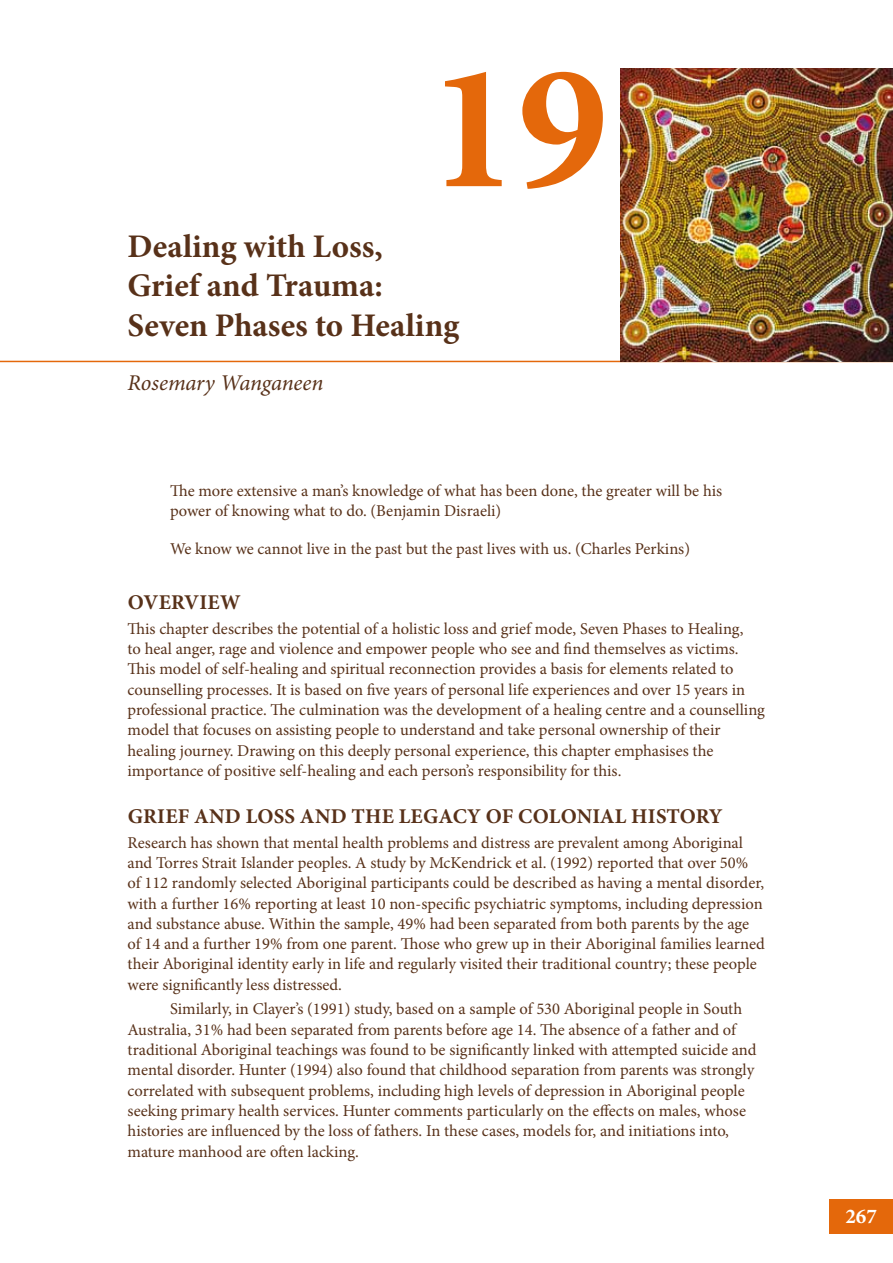
<style>
.page{position:relative;width:893px;height:1263px;background:#fff}
.page>*{position:absolute;margin:0;border:0;box-sizing:border-box;transform-origin:0 0}
.t1{font:700 180px "Minion Pro";color:#e4680b}
.t2{font:700 33px/39.6px "Minion Pro";color:#583119}
.t3{font:italic 22.5px "Minion Pro";letter-spacing:-.005em;color:#583119}
.t4{font:700 21px "Minion Pro";letter-spacing:.01em;color:#583119}
.t5{font:700 21px "Minion Pro";color:#fff}
.t6{font:16.5px/20.2px "Minion Pro";color:#583119}
</style>
<div class="page">
<div style="left:829px;top:1199px;width:64px;height:34px;background:#e4680b"></div>
<hr style="left:0;top:361px;width:893px;height:1px;background:#e4680b">
<img style="left:621px;top:68px;width:272px;height:293px">
<h1 class="t1" style="left:428px;top:2px;width:181px">19</h1>
<h2 class="t2" style="left:128px;top:226px;width:333px">Dealing with Loss,<br>Grief and Trauma:<br>Seven Phases to Healing</h2>
<h3 class="t3" style="left:128px;top:368px;width:197px">Rosemary Wanganeen</h3>
<p class="t6" style="left:170px;top:481px;width:554px">The more extensive a man’s knowledge of what has been done, the greater will be his power of knowing what to do. (Benjamin Disraeli)</p>
<p class="t6" style="left:170px;top:538px;width:521px">We know we cannot live in the past but the past lives with us. (Charles Perkins)</p>
<p class="t4" style="left:128px;top:588px;width:114px">OVERVIEW</p>
<p class="t6" style="left:128px;top:618px;width:639px">This chapter describes the potential of a holistic loss and grief mode, Seven Phases to Healing,<br>to heal anger, rage and violence and empower people who see and find themselves as victims.<br>This model of self-healing and spiritual reconnection provides a basis for elements related to counselling processes. It is based on five years of personal life experiences and over 15 years in professional practice. The culmination was the development of a healing centre and a counselling model that focuses on assisting people to understand and take personal ownership of their healing journey. Drawing on this deeply personal experience, this chapter emphasises the importance of positive self-healing and each person’s responsibility for this.</p>
<p class="t4" style="left:128px;top:801px;width:596px">GRIEF AND LOSS AND THE LEGACY OF COLONIAL HISTORY</p>
<p class="t6" style="left:128px;top:832px;width:639px">Research has shown that mental health problems and distress are prevalent among Aboriginal and Torres Strait Islander peoples. A study by McKendrick et al. (1992) reported that over 50% of 112 randomly selected Aboriginal participants could be described as having a mental disorder, with a further 16% reporting at least 10 non-specific psychiatric symptoms, including depression and substance abuse. Within the sample, 49% had been separated from both parents by the age of 14 and a further 19% from one parent. Those who grew up in their Aboriginal families learned their Aboriginal identity early in life and regularly visited their traditional country; these people were significantly less distressed.</p>
<p class="t6" style="left:128px;top:999px;width:630px;text-indent:43px">Similarly, in Clayer’s (1991) study, based on a sample of 530 Aboriginal people in South Australia, 31% had been separated from parents before age 14. The absence of a father and of traditional Aboriginal teachings was found to be significantly linked with attempted suicide and mental disorder. Hunter (1994) also found that childhood separation from parents was strongly correlated with subsequent problems, including high levels of depression in Aboriginal people seeking primary health services. Hunter comments particularly on the effects on males, whose histories are influenced by the loss of fathers. In these cases, models for, and initiations into, mature manhood are often lacking.</p>
<p class="t5" style="left:845px;top:1201px;width:33px">267</p>
</div>
